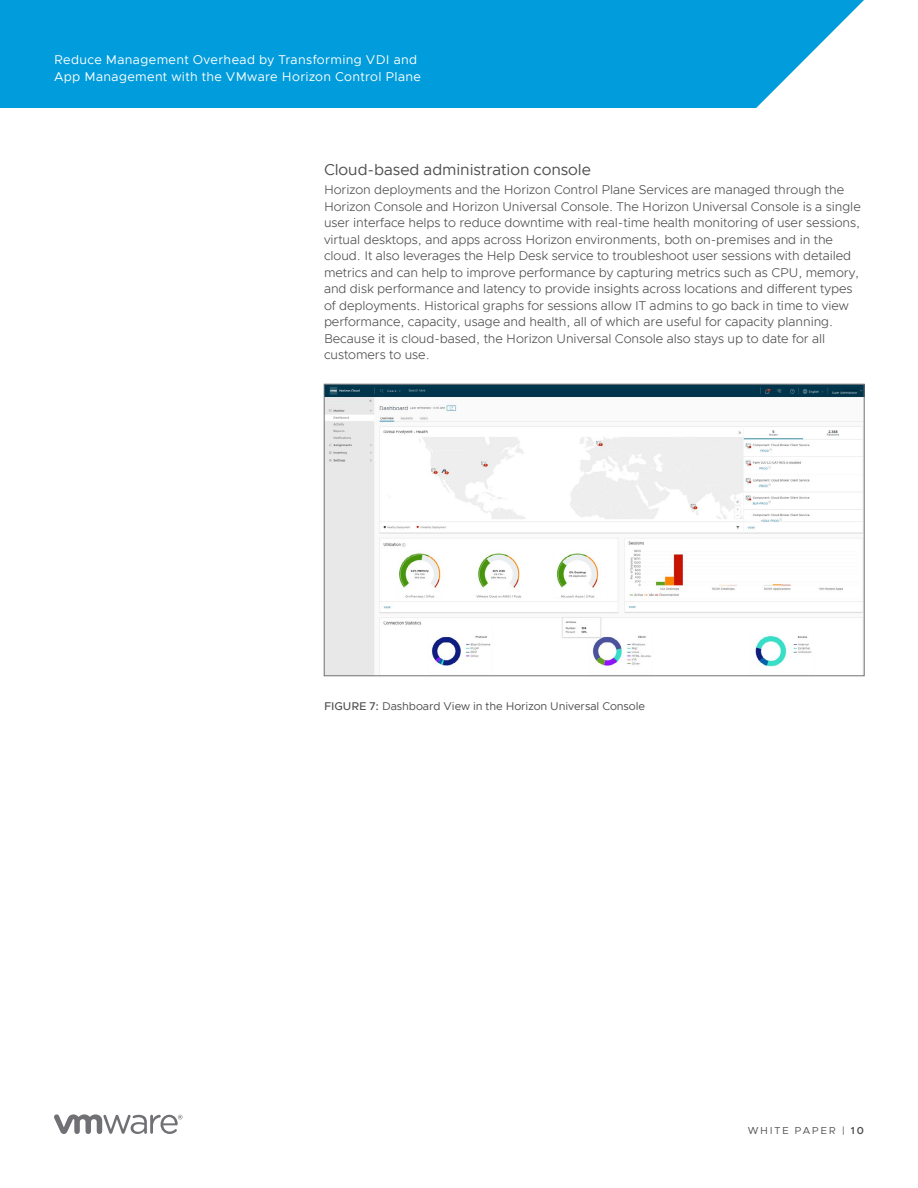
<style>
.page{position:relative;width:918px;height:1188px;background:#fff}
.page>*{position:absolute;margin:0;border:0;box-sizing:border-box;transform-origin:0 0}
._4a__SUBHEAD_2{font:15.75px "Metropolis";letter-spacing:-.005em;color:#4d4d4f}
._3a__BODY_TEXT{font:300 12.75px/16.5px "Metropolis";letter-spacing:-.005em;color:#4d4d4f}
.t1{font:12.75px/17.2px "Metropolis";letter-spacing:.025em;color:#fff}
._7a__CAPTION_BODY{font:11.25px "Metropolis";letter-spacing:-.005em;color:#4d4d4f}
.t2{font:10.2px "Metropolis";letter-spacing:.165em;color:#4d4d4f}
.s1{font-weight:500}
.s2{font-weight:600}
</style>
<div class="page">
<div style="left:0;top:0;width:864px;height:108px;background:#009cdc"></div>
<svg style="left:54px;top:1114px;width:129px;height:20px"></svg>
<img style="left:326px;top:386px;width:536px;height:288px">
<div style="left:324px;top:384px;width:540px;height:292px;border:1px solid #717074"></div>
<p class="t1" style="left:54px;top:51px;width:369px">Reduce Management Overhead by Transforming VDI and<br>App Management with the VMware Horizon Control Plane</p>
<p class="_4a__SUBHEAD_2" style="left:324px;top:159px;width:268px">Cloud-based administration console</p>
<p class="_3a__BODY_TEXT" style="left:324px;top:182px;width:538px">Horizon deployments and the Horizon Control Plane Services are managed through the Horizon Console and Horizon Universal Console. The Horizon Universal Console is a single user interface helps to reduce downtime with real-time health monitoring of user sessions, virtual desktops, and apps across Horizon environments, both on-premises and in the cloud. It also leverages the Help Desk service to troubleshoot user sessions with detailed metrics and can help to improve performance by capturing metrics such as CPU, memory, and disk performance and latency to provide insights across locations and different types of deployments. Historical graphs for sessions allow IT admins to go back in time to view performance, capacity, usage and health, all of which are useful for capacity planning.<br>Because it is cloud-based, the Horizon Universal Console also stays up to date for all customers to use.</p>
<p class="_7a__CAPTION_BODY" style="left:324px;top:700px;width:323px"><span class="s1">FIGUR E 7:</span> Dashboard View in the Horizon Universal Console</p>
<p class="t2" style="left:748px;top:1124px;width:118px">WHITE PAPER | <span class="s2">10</span></p>
</div>
